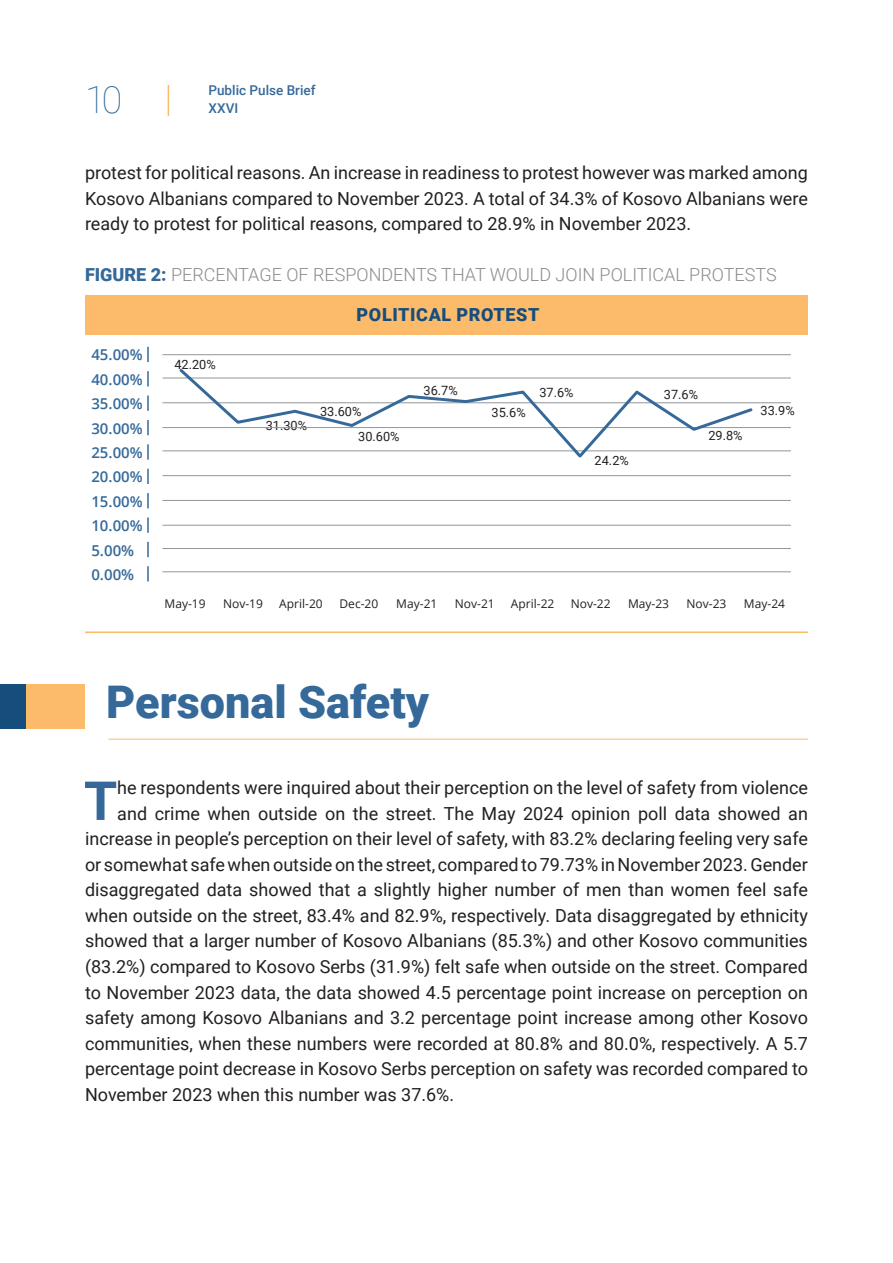
<style>
.page{position:relative;width:893px;height:1263px;background:#fff}
.page>*{position:absolute;margin:0;border:0;box-sizing:border-box;transform-origin:0 0}
.t1{font:700 53.85px "Roboto";color:#35699a}
.t2{font:900 45px "Roboto";color:#35699a}
.t3{font:100 37.5px "Roboto";color:#35699a}
.t4{font:18px/25.5px "Roboto";color:#231f20;text-align:justify}
.t5{font:300 18px "Roboto";color:#8a8c8f}
.t6{font:900 18px "Roboto";letter-spacing:.035em;color:#154e7d}
.t7{font:600 15px/24.3px "Open Sans";color:#35699a}
.t8{font:500 13.5px "Roboto";color:#35699a}
.t9{font:12.75px/25.5px "Roboto";color:#231f20}
.t10{font:12px "Open Sans";color:#231f20}
.s1{font-weight:900;color:#35699a}
</style>
<div class="page">
<hr style="left:168px;top:85px;width:1px;height:31px;background:#fcba6b">
<div style="left:85px;top:296px;width:723px;height:39px;background:#fcba6b"></div>
<svg style="left:147px;top:347px;width:2px;height:15px"></svg>
<svg style="left:147px;top:371px;width:2px;height:15px"></svg>
<svg style="left:147px;top:396px;width:2px;height:15px"></svg>
<svg style="left:147px;top:420px;width:2px;height:15px"></svg>
<svg style="left:147px;top:444px;width:2px;height:16px"></svg>
<svg style="left:147px;top:469px;width:2px;height:15px"></svg>
<svg style="left:147px;top:493px;width:2px;height:15px"></svg>
<svg style="left:147px;top:517px;width:2px;height:16px"></svg>
<svg style="left:147px;top:542px;width:2px;height:15px"></svg>
<svg style="left:147px;top:566px;width:2px;height:15px"></svg>
<hr style="left:162px;top:354px;width:629px;height:1px;background:#939598">
<hr style="left:162px;top:378px;width:629px;height:1px;background:#939598">
<hr style="left:162px;top:402px;width:629px;height:1px;background:#939598">
<hr style="left:162px;top:427px;width:629px;height:1px;background:#939598">
<hr style="left:162px;top:450px;width:629px;height:1px;background:#939598">
<hr style="left:162px;top:475px;width:629px;height:1px;background:#939598">
<hr style="left:162px;top:500px;width:629px;height:1px;background:#939598">
<hr style="left:162px;top:525px;width:629px;height:1px;background:#939598">
<hr style="left:162px;top:548px;width:629px;height:1px;background:#939598">
<hr style="left:162px;top:571px;width:629px;height:1px;background:#939598">
<svg style="left:177px;top:369px;width:578px;height:89px"></svg>
<div style="left:24px;top:685px;width:61px;height:44px;background:#fcba6b"></div>
<div style="left:0;top:685px;width:26px;height:44px;background:#154e7d"></div>
<hr style="left:108px;top:739px;width:700px;height:1px;background:#fcba6b">
<hr style="left:85px;top:631px;width:723px;height:2px;background:#fcba6b">
<h3 class="t3" style="left:85px;top:74px;width:39px">10</h3>
<p class="t8" style="left:209px;top:81px;width:108px">Public Pulse Brief</p>
<p class="t8" style="left:209px;top:99px;width:31px">XXVI</p>
<p class="t4" style="left:85px;top:160px;width:724px">protest for political reasons. An increase in readiness to protest however was marked among Kosovo Albanians compared to November 2023. A total of 34.3% of Kosovo Albanians were ready to protest for political reasons, compared to 28.9% in November 2023.</p>
<p class="t5" style="left:85px;top:262px;width:693px"><span class="s1">FIGURE 2:</span> PERCENTAGE OF RESPONDENTS THAT WOULD JOIN POLITICAL PROTESTS</p>
<p class="t7" style="left:91px;top:343px;width:53px">45.00%<br>40.00%<br>35.00%<br>30.00%<br>25.00%<br>20.00%<br>15.00%<br>10.00%<br>5.00%<br>0.00%</p>
<p class="t9" style="left:174px;top:351px;width:43px">42.20%</p>
<p class="t6" style="left:357px;top:302px;width:184px">POLITICAL PROTEST</p>
<p class="t9" style="left:266px;top:412px;width:43px">31.30%</p>
<p class="t9" style="left:358px;top:398px;width:43px;text-indent:-38px">33.60%<br>30.60%</p>
<p class="t9" style="left:423px;top:378px;width:36px">36.7%</p>
<p class="t9" style="left:491px;top:399px;width:36px">35.6%</p>
<p class="t9" style="left:539px;top:379px;width:36px">37.6%</p>
<p class="t9" style="left:595px;top:447px;width:36px">24.2%</p>
<p class="t9" style="left:664px;top:381px;width:36px">37.6%</p>
<p class="t9" style="left:708px;top:422px;width:36px">29.8%</p>
<p class="t9" style="left:760px;top:397px;width:36px">33.9%</p>
<p class="t10" style="left:165px;top:596px;width:43px">May-19</p>
<p class="t10" style="left:223px;top:596px;width:41px">Nov-19</p>
<p class="t10" style="left:279px;top:596px;width:45px">April-20</p>
<p class="t10" style="left:339px;top:596px;width:40px">Dec-20</p>
<p class="t10" style="left:396px;top:596px;width:43px">May-21</p>
<p class="t10" style="left:455px;top:596px;width:41px">Nov-21</p>
<p class="t10" style="left:511px;top:596px;width:45px">April-22</p>
<p class="t10" style="left:571px;top:596px;width:41px">Nov-22</p>
<p class="t10" style="left:628px;top:596px;width:43px">May-23</p>
<p class="t10" style="left:687px;top:596px;width:41px">Nov-23</p>
<p class="t10" style="left:744px;top:596px;width:43px">May-24</p>
<h2 class="t2" style="left:106px;top:670px;width:324px">Personal Safety</h2>
<h1 class="t1" style="left:84px;top:763px;width:35px">T</h1>
<p class="t4" style="left:117px;top:775px;width:692px">he respondents were inquired about their perception on the level of safety from violence</p>
<p class="t4" style="left:117px;top:800px;width:692px">and crime when outside on the street. The May 2024 opinion poll data showed an</p>
<p class="t4" style="left:85px;top:826px;width:724px">increase in people’s perception on their level of safety, with 83.2% declaring feeling very safe</p>
<p class="t4" style="left:85px;top:851px;width:724px">or somewhat safe when outside on the street, compared to 79.73% in November 2023. Gender</p>
<p class="t4" style="left:85px;top:877px;width:724px">disaggregated data showed that a slightly higher number of men than women feel safe</p>
<p class="t4" style="left:85px;top:902px;width:724px">when outside on the street, 83.4% and 82.9%, respectively. Data disaggregated by ethnicity</p>
<p class="t4" style="left:85px;top:928px;width:724px">showed that a larger number of Kosovo Albanians (85.3%) and other Kosovo communities</p>
<p class="t4" style="left:85px;top:953px;width:724px">(83.2%) compared to Kosovo Serbs (31.9%) felt safe when outside on the street. Compared</p>
<p class="t4" style="left:85px;top:979px;width:724px">to November 2023 data, the data showed 4.5 percentage point increase on perception on</p>
<p class="t4" style="left:85px;top:1004px;width:724px">safety among Kosovo Albanians and 3.2 percentage point increase among other Kosovo</p>
<p class="t4" style="left:85px;top:1030px;width:724px">communities, when these numbers were recorded at 80.8% and 80.0%, respectively. A 5.7</p>
<p class="t4" style="left:85px;top:1055px;width:724px">percentage point decrease in Kosovo Serbs perception on safety was recorded compared to</p>
<p class="t4" style="left:85px;top:1081px;width:371px">November 2023 when this number was 37.6%.</p>
</div>
